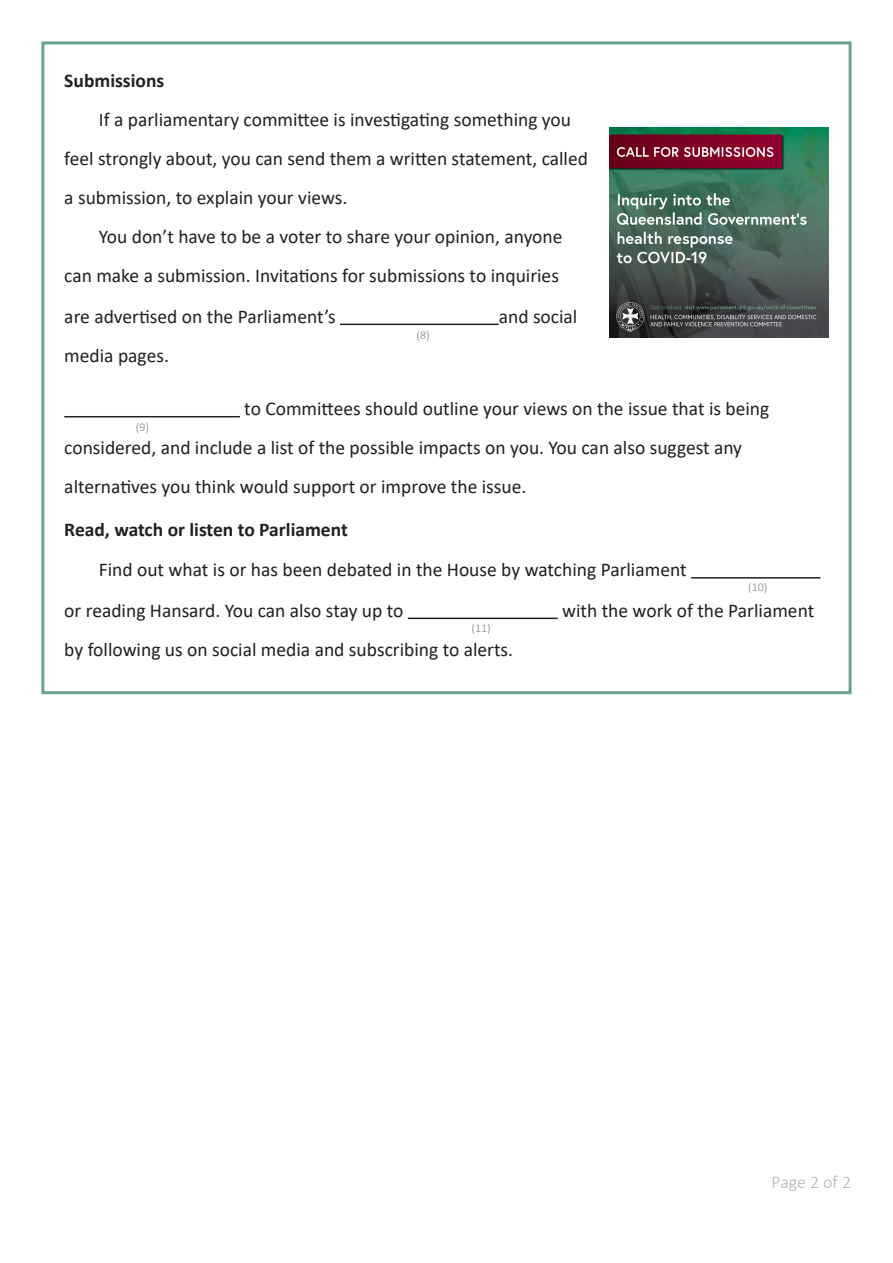
<style>
.page{position:relative;width:893px;height:1263px;background:#fff}
.page>*{position:absolute;margin:0;border:0;box-sizing:border-box;transform-origin:0 0}
.t1{font:19.5px/39px "Calibri";color:#231f20}
.t2{font:700 19.5px "Calibri";color:#231f20}
.t3{font:300 18px "Calibri";letter-spacing:-.005em;color:#b3b3b3}
.t4{font:300 12px "Calibri";color:#808285}
</style>
<div class="page">
<hr style="left:64px;top:416px;width:176px;height:1px;background:#231f20">
<img style="left:609px;top:127px;width:220px;height:210px">
<hr style="left:340px;top:324px;width:159px;height:1px;background:#231f20">
<hr style="left:691px;top:577px;width:129px;height:2px;background:#231f20">
<hr style="left:408px;top:618px;width:150px;height:1px;background:#231f20">
<div style="left:41px;top:41px;width:811px;height:653px;border:3px solid #6aa393"></div>
<p class="t2" style="left:64px;top:67px;width:101px">Submissions</p>
<p class="t1" style="left:64px;top:100px;width:525px;text-indent:34px">If a parliamentary committee is investigating something you feel strongly about, you can send them a written statement, called a submission, to explain your views.</p>
<p class="t1" style="left:64px;top:216px;width:500px;line-height:39.8px;text-indent:34px">You don’t have to be a voter to share your opinion, anyone can make a submission. Invitations for submissions to inquiries are advertised on the Parliament’s</p>
<p class="t1" style="left:499px;top:296px;width:80px">and social</p>
<p class="t1" style="left:64px;top:335px;width:106px">media pages.</p>
<p class="t4" style="left:416px;top:327px;width:15px">(8)</p>
<p class="t1" style="left:64px;top:389px;width:706px;text-indent:180px">to Committees should outline your views on the issue that is being considered, and include a list of the possible impacts on you. You can also suggest any alternatives you think would support or improve the issue.</p>
<p class="t4" style="left:136px;top:420px;width:15px">(9)</p>
<p class="t2" style="left:64px;top:516px;width:285px">Read, watch or listen to Parliament</p>
<p class="t1" style="left:64px;top:549px;width:624px;line-height:40.5px;text-indent:34px">Find out what is or has been debated in the House by watching Parliament or reading Hansard. You can also stay up to</p>
<p class="t4" style="left:748px;top:579px;width:21px">(10)</p>
<p class="t1" style="left:562px;top:590px;width:254px">with the work of the Parliament</p>
<p class="t4" style="left:471px;top:620px;width:21px">(11)</p>
<p class="t1" style="left:64px;top:629px;width:450px">by following us on social media and subscribing to alerts.</p>
<p class="t3" style="left:772px;top:1170px;width:81px">Page 2 of 2</p>
</div>
